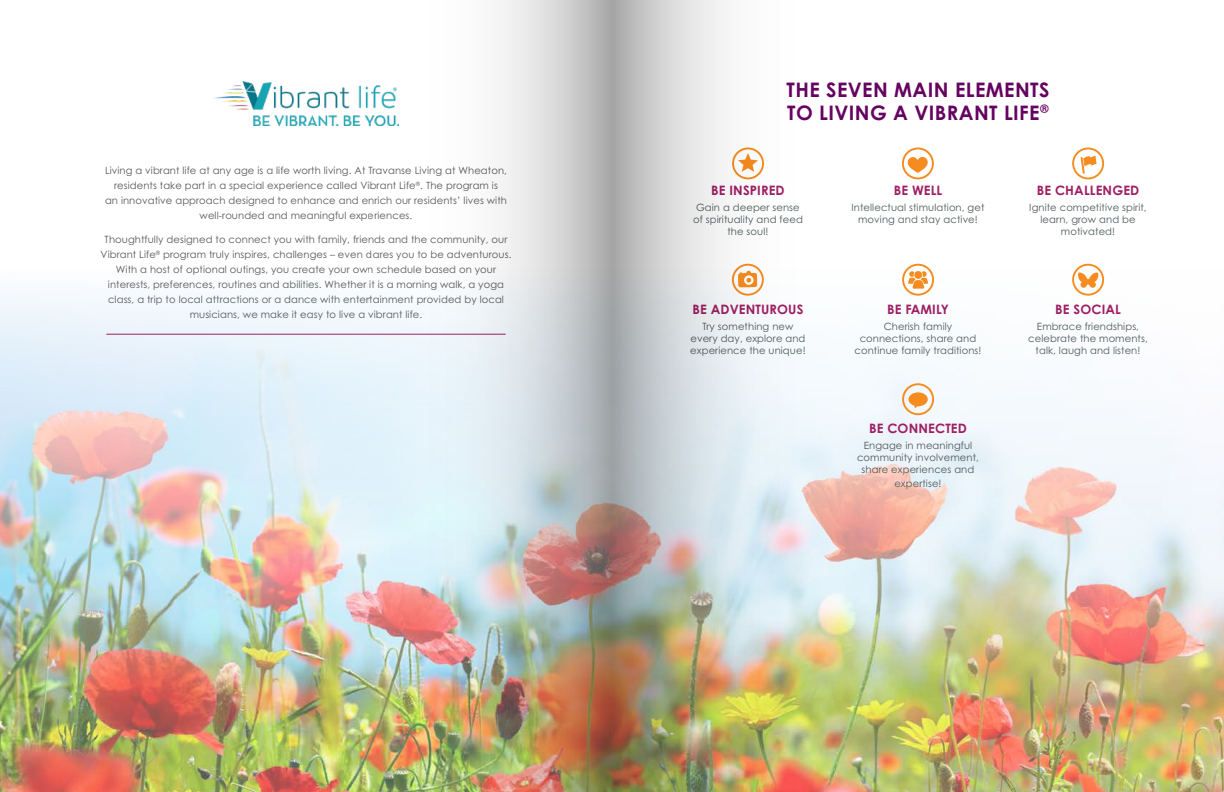
<style>
.page{position:relative;width:1224px;height:792px;background:#fff}
.page>*{position:absolute;margin:0;border:0;box-sizing:border-box;transform-origin:0 0}
.t1{font:700 20px/23px "Century Gothic Pro";letter-spacing:.02em;color:#650360}
.t2{font:700 13px "Century Gothic Pro";letter-spacing:.01em;color:#9e1f63}
.t3{font:10px/15px "Century Gothic Pro";letter-spacing:.01em;color:#58595b;text-align:center}
.t4{font:10px/12px "Century Gothic Pro";letter-spacing:.01em;color:#4e595a;text-align:center}
</style>
<div class="page">
<img style="left:0;top:279px;width:1224px;height:513px">
<img style="left:214px;top:82px;width:155px;height:44px">
<hr style="left:106px;top:334px;width:400px;height:1px;background:#9e1f63">
<svg style="left:1072px;top:147px;width:32px;height:32px"></svg>
<svg style="left:902px;top:147px;width:32px;height:32px"></svg>
<svg style="left:902px;top:264px;width:32px;height:32px"></svg>
<svg style="left:1072px;top:264px;width:32px;height:32px"></svg>
<svg style="left:902px;top:383px;width:32px;height:32px"></svg>
<img style="left:369px;top:0;width:243px;height:792px">
<img style="left:612px;top:0;width:243px;height:792px">
<p class="t3" style="left:105px;top:163px;width:404px">Living a vibrant life at any age is a life worth living. At Travanse Living at Wheaton, residents take part in a special experience called Vibrant Life<sup>®</sup>. The program is<br>an innovative approach designed to enhance and enrich our residents’ lives with well-rounded and meaningful experiences.</p>
<p class="t3" style="left:101px;top:232px;width:412px">Thoughtfully designed to connect you with family, friends and the community, our Vibrant Life<sup>®</sup> program truly inspires, challenges – even dares you to be adventurous.<br>With a host of optional outings, you create your own schedule based on your interests, preferences, routines and abilities. Whether it is a morning walk, a yoga class, a trip to local attractions or a dance with entertainment provided by local musicians, we make it easy to live a vibrant life.</p>
<h1 class="t1" style="left:787px;top:77px;width:264px">THE SEVEN MAIN ELEMENTS<br>TO LIVING A VIBRANT LIFE<sup>®</sup></h1>
<h2 class="t2" style="left:711px;top:182px;width:75px">BE INSPIRED</h2>
<p class="t4" style="left:693px;top:201px;width:111px">Gain a deeper sense of spirituality and feed the soul!</p>
<h2 class="t2" style="left:692px;top:301px;width:113px">BE ADVENTUROUS</h2>
<p class="t4" style="left:690px;top:321px;width:117px">Try something new every day, explore and experience the unique!</p>
<h2 class="t2" style="left:894px;top:182px;width:50px">BE WELL</h2>
<p class="t4" style="left:852px;top:201px;width:134px">Intellectual stimulation, get moving and stay active!</p>
<h2 class="t2" style="left:887px;top:301px;width:63px">BE FAMILY</h2>
<p class="t4" style="left:855px;top:321px;width:128px">Cherish family connections, share and continue family traditions!</p>
<h2 class="t2" style="left:869px;top:420px;width:99px">BE CONNECTED</h2>
<p class="t4" style="left:857px;top:440px;width:123px">Engage in meaningful community involvement, share experiences and</p>
<p class="t4" style="left:894px;top:477px;width:49px">expertise!</p>
<h2 class="t2" style="left:1037px;top:182px;width:104px">BE CHALLENGED</h2>
<p class="t4" style="left:1029px;top:201px;width:119px">Ignite competitive spirit, learn, grow and be motivated!</p>
<h2 class="t2" style="left:1055px;top:301px;width:67px">BE SOCIAL</h2>
<p class="t4" style="left:1028px;top:321px;width:121px">Embrace friendships, celebrate the moments, talk, laugh and listen!</p>
</div>
